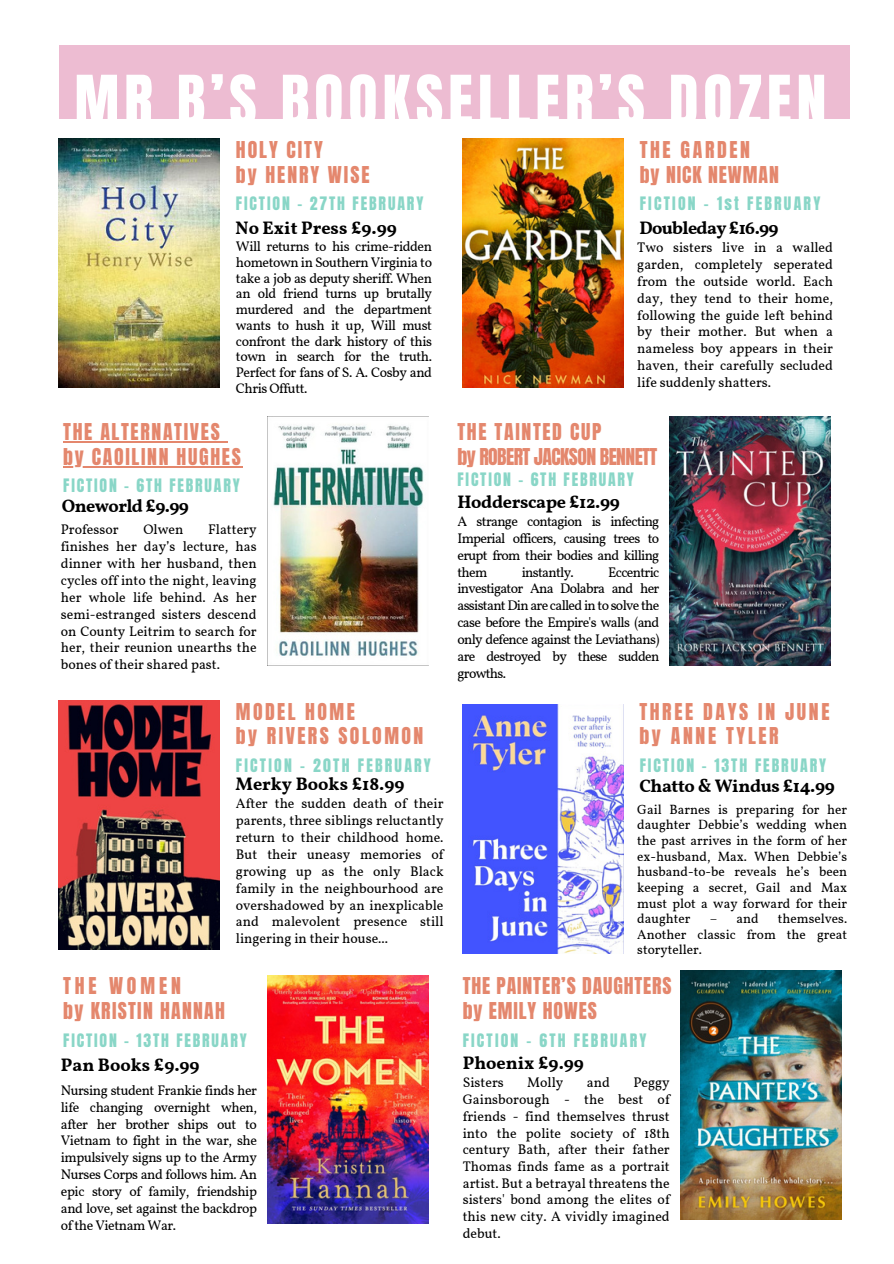
<style>
.page{position:relative;width:894px;height:1264px;background:#fff}
.page>*{position:absolute;margin:0;border:0;box-sizing:border-box;transform-origin:0 0}
.t1{font:60px "Anton";letter-spacing:.08em;color:#fff}
.t2{font:19.8px/24.8px "Anton";letter-spacing:.045em;color:#e4876d}
.t3{font:19.8px/24.8px "Anton";letter-spacing:.085em;color:#e4876d}
.t4{font:19.8px/24.8px "Anton";letter-spacing:-.03em;color:#e4876d}
.t5{font:19.8px/24.8px "Anton";letter-spacing:.135em;color:#e4876d}
.t6{font:19.8px/24.8px "Anton";letter-spacing:.125em;color:#e4876d}
.t7{font:19.8px/24.8px "Anton";letter-spacing:.065em;color:#e4876d}
.t8{font:700 18px "Vollkorn";letter-spacing:-.02em;color:#000}
.t9{font:700 18px "Vollkorn";color:#000}
.t10{font:15.75px "Anton";letter-spacing:.12em;color:#89d6c7}
.t11{font:15.75px "Anton";letter-spacing:.14em;color:#89d6c7}
.t12{font:13.95px/16.8px "Vollkorn";color:#000;text-align:justify}
.t13{font:13.95px "Vollkorn";letter-spacing:-.05em;color:#000}
.t14{font:13.35px/15.6px "Vollkorn";color:#000;text-align:justify}
</style>
<div class="page">
<img style="left:59px;top:700px;width:161px;height:249px">
<img style="left:462px;top:704px;width:161px;height:249px">
<img style="left:268px;top:975px;width:161px;height:248px">
<img style="left:59px;top:139px;width:161px;height:248px">
<img style="left:462px;top:139px;width:161px;height:248px">
<img style="left:268px;top:416px;width:161px;height:240px">
<hr style="left:63px;top:441px;width:158px;height:1px;background:#e4876d">
<hr style="left:63px;top:466px;width:179px;height:1px;background:#e4876d">
<img style="left:669px;top:416px;width:161px;height:249px">
<div style="left:59px;top:45px;width:790px;height:73px;background:#edbcd2"></div>
<img style="left:680px;top:970px;width:161px;height:249px">
<h4 class="t1" style="left:74px;top:58px;width:753px">MR B’S BOOKSELLER’S DOZEN</h4>
<h4 class="t3" style="left:236px;top:137px;width:135px">HOLY CITY<br>by HENRY WISE</h4>
<h5 class="t10" style="left:236px;top:192px;width:189px">FICTION - 27TH FEBRUARY</h5>
<h3 class="t9" style="left:235px;top:217px;width:163px">No Exit Press £9.99</h3>
<p class="t12" style="left:236px;top:240px;width:198px;line-height:15.8px">Will returns to his crime-ridden hometown in Southern Virginia to take a job as deputy sheriff. When an old friend turns up brutally murdered and the department wants to hush it up, Will must confront the dark history of this town in search for the truth.<br>Perfect for fans of S. A. Cosby and Chris Offutt.</p>
<p class="t3" style="left:63px;top:420px;width:158px">THE ALTERNATIVES</p>
<p class="t3" style="left:63px;top:444px;width:179px">by CAOILINN HUGHES</p>
<p class="t10" style="left:63px;top:474px;width:178px">FICTION - 6TH FEBRUARY</p>
<h4 class="t8" style="left:62px;top:494px;width:128px">Oneworld £9.99</h4>
<h5 class="t12" style="left:61px;top:522px;width:59px">Professor</h5>
<h5 class="t12" style="left:143px;top:522px;width:41px">Olwen</h5>
<h5 class="t12" style="left:61px;top:522px;width:197px;text-indent:147px">Flattery finishes her day’s lecture, has dinner with her husband, then cycles off into the night, leaving her whole life behind. As her semi-estranged sisters descend on County Leitrim to search for her, their reunion unearths the bones of their shared past.</h5>
<h5 class="t6" style="left:236px;top:699px;width:189px">MODEL HOME<br>by RIVERS SOLOMON</h5>
<h1 class="t11" style="left:236px;top:754px;width:196px">FICTION - 20TH FEBRUARY</h1>
<p class="t9" style="left:235px;top:773px;width:170px">Merky Books £18.99</p>
<h4 class="t12" style="left:236px;top:796px;width:209px">After the sudden death of their parents, three siblings reluctantly return to their childhood home.<br>But their uneasy memories of growing up as the only Black family in the neighbourhood are overshadowed by an inexplicable and malevolent presence still lingering in their house...</h4>
<h4 class="t7" style="left:63px;top:974px;width:163px">THE WOMEN<br>by KRISTIN HANNAH</h4>
<h6 class="t10" style="left:63px;top:1028px;width:185px">FICTION - 13TH FEBRUARY</h6>
<h3 class="t9" style="left:61px;top:1053px;width:140px">Pan Books £9.99</h3>
<p class="t12" style="left:61px;top:1082px;width:198px">Nursing student Frankie finds her life changing overnight when, after her brother ships out to Vietnam to fight in the war, she impulsively signs up to the Army Nurses Corps and follows him. An epic story of family, friendship and love, set against the backdrop of the Vietnam War.</p>
<p class="t2" style="left:639px;top:137px;width:141px">THE GARDEN<br>by NICK NEWMAN</p>
<h4 class="t11" style="left:639px;top:192px;width:182px">FICTION - 1st FEBRUARY</h4>
<h5 class="t8" style="left:639px;top:217px;width:141px">Doubleday £16.99</h5>
<h3 class="t12" style="left:637px;top:240px;width:197px">Two sisters live in a walled garden, completely seperated from the outside world. Each day, they tend to their home, following the guide left behind by their mother. But when a nameless boy appears in their haven, their carefully secluded life suddenly shatters.</h3>
<h3 class="t4" style="left:457px;top:420px;width:201px">THE TAINTED CUP<br>by ROBERT JACKSON BENNETT</h3>
<h3 class="t10" style="left:457px;top:468px;width:178px">FICTION - 6TH FEBRUARY</h3>
<p class="t8" style="left:457px;top:490px;width:164px">Hodderscape £12.99</p>
<p class="t12" style="left:457px;top:514px;width:203px">A strange contagion is infecting Imperial officers, causing trees to erupt from their bodies and killing them</p>
<p class="t13" style="left:521px;top:563px;width:54px">instantly.</p>
<p class="t12" style="left:457px;top:564px;width:203px;text-indent:151px">Eccentric investigator Ana Dolabra and her assistant Din are called in to solve the case before the Empire's walls (and only defence against the Leviathans) are destroyed by these sudden growths.</p>
<h5 class="t5" style="left:639px;top:699px;width:192px">THREE DAYS IN JUNE by ANNE TYLER</h5>
<h3 class="t10" style="left:639px;top:754px;width:188px">FICTION - 13TH FEBRUARY</h3>
<p class="t8" style="left:639px;top:774px;width:197px">Chatto &amp; Windus £14.99</p>
<p class="t14" style="left:637px;top:802px;width:211px">Gail Barnes is preparing for her daughter Debbie’s wedding when the past arrives in the form of her ex-husband, Max. When Debbie’s husband-to-be reveals he’s been keeping a secret, Gail and Max must plot a way forward for their daughter</p>
<p class="t14" style="left:637px;top:911px;width:211px;text-indent:140px">themselves.<br>Another classic from the great storyteller.</p>
<p class="t14" style="left:709px;top:911px;width:50px">– and</p>
<h5 class="t2" style="left:462px;top:974px;width:210px">THE PAINTER’S DAUGHTERS by EMILY HOWES</h5>
<h3 class="t11" style="left:462px;top:1028px;width:185px">FICTION - 6TH FEBRUARY</h3>
<p class="t9" style="left:462px;top:1051px;width:123px">Phoenix £9.99</p>
<h4 class="t12" style="left:462px;top:1075px;width:43px">Sisters</h4>
<h4 class="t12" style="left:527px;top:1075px;width:38px">Molly</h4>
<h4 class="t12" style="left:586px;top:1075px;width:25px">and</h4>
<h4 class="t12" style="left:462px;top:1075px;width:208px;text-indent:170px">Peggy Gainsborough - the best of friends - find themselves thrust into the polite society of 18th century Bath, after their father Thomas finds fame as a portrait artist. But a betrayal threatens the sisters' bond among the elites of this new city. A vividly imagined debut.</h4>
</div>
